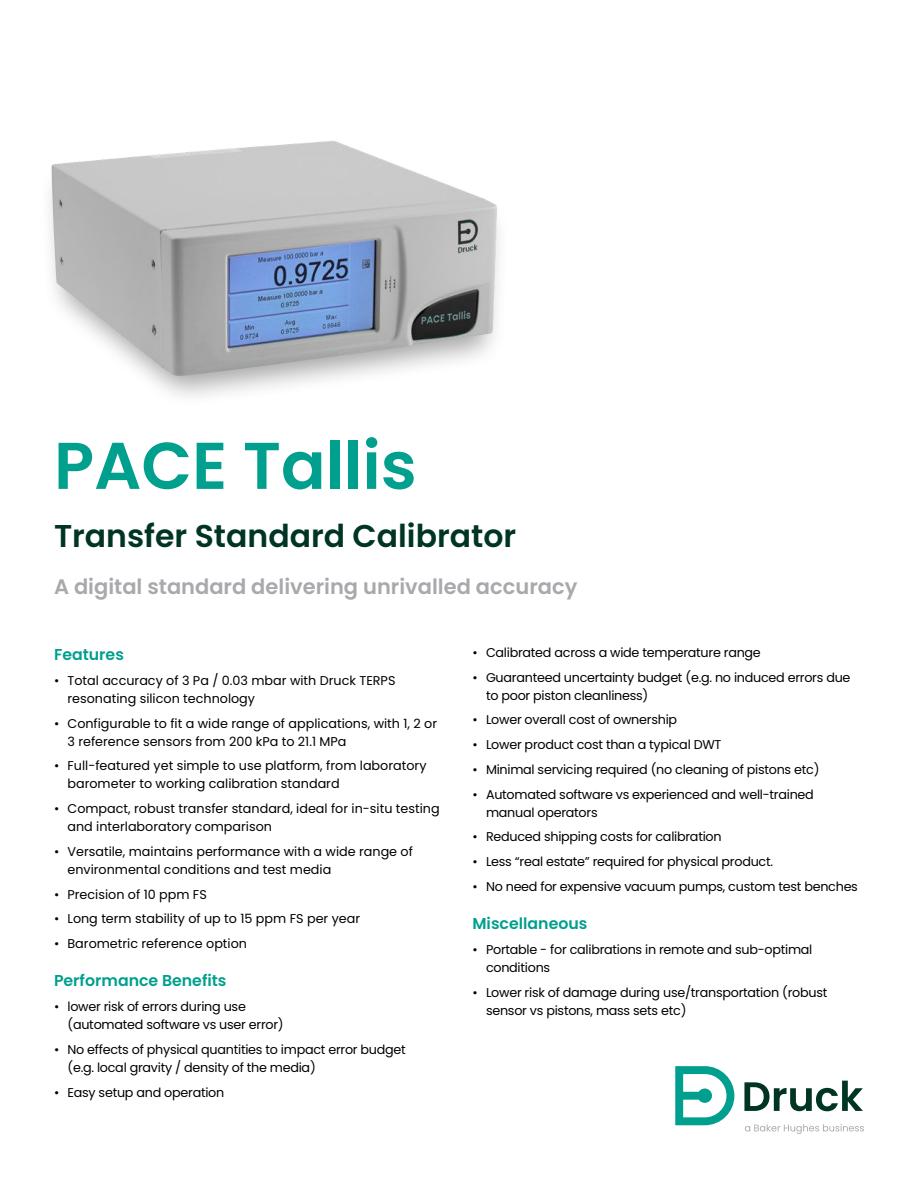
<style>
.page{position:relative;width:918px;height:1188px;background:#fff}
.page>*{position:absolute;margin:0;border:0;box-sizing:border-box;transform-origin:0 0}
.t1{font:600 66px "Poppins";color:#009f8e}
.t2{font:600 31.5px "Poppins";color:#003525}
.t3{font:600 21px "Poppins";color:#a7a9ac}
.t4{font:600 15.75px "Poppins";color:#009f8e}
.t5{font:12.75px/18px "Poppins";letter-spacing:-.02em;color:#000}
.t6{font:12.75px/18px "Poppins";color:#000}
</style>
<div class="page">
<div style="left:40px;top:139px;width:469px;height:269px;background:#000;opacity:.35"></div>
<img style="left:52px;top:141px;width:445px;height:236px">
<svg style="left:675px;top:1066px;width:59px;height:59px"></svg>
<svg style="left:744px;top:1081px;width:119px;height:30px"></svg>
<svg style="left:745px;top:1124px;width:119px;height:10px"></svg>
<h1 class="t1" style="left:54px;top:426px;width:364px">PACE Tallis</h1>
<h2 class="t2" style="left:54px;top:517px;width:464px">Transfer Standard Calibrator</h2>
<h3 class="t3" style="left:54px;top:574px;width:525px">A digital standard delivering unrivalled accuracy</h3>
<p class="t4" style="left:54px;top:645px;width:71px">Features</p>
<p class="t6" style="left:68px;top:672px;width:329px;text-indent:-14px">• Total accuracy of 3 Pa / 0.03 mbar with Druck TERPS resonating silicon technology</p>
<p class="t6" style="left:68px;top:714px;width:371px;text-indent:-14px">• Configurable to fit a wide range of applications, with 1, 2 or<br>3 reference sensors from 200 kPa to 21.1 MPa</p>
<p class="t6" style="left:68px;top:757px;width:361px;text-indent:-14px">• Full-featured yet simple to use platform, from laboratory barometer to working calibration standard</p>
<p class="t6" style="left:68px;top:800px;width:374px;text-indent:-14px">• Compact, robust transfer standard, ideal for in-situ testing and interlaboratory comparison</p>
<p class="t6" style="left:68px;top:843px;width:347px;text-indent:-14px">• Versatile, maintains performance with a wide range of environmental conditions and test media</p>
<p class="t6" style="left:54px;top:885px;width:154px">• Precision of 10 ppm FS</p>
<p class="t6" style="left:54px;top:910px;width:308px">• Long term stability of up to 15 ppm FS per year</p>
<p class="t6" style="left:54px;top:935px;width:195px">• Barometric reference option</p>
<p class="t4" style="left:54px;top:971px;width:174px">Performance Benefits</p>
<p class="t5" style="left:68px;top:998px;width:218px;text-indent:-14px">• lower risk of errors during use (automated software vs user error)</p>
<p class="t5" style="left:68px;top:1041px;width:340px;text-indent:-14px">• No effects of physical quantities to impact error budget (e.g. local gravity / density of the media)</p>
<p class="t5" style="left:54px;top:1083px;width:172px">• Easy setup and operation</p>
<p class="t5" style="left:472px;top:644px;width:290px">• Calibrated across a wide temperature range</p>
<p class="t5" style="left:486px;top:668px;width:366px;text-indent:-14px">• Guaranteed uncertainty budget (e.g. no induced errors due to poor piston cleanliness)</p>
<p class="t5" style="left:472px;top:711px;width:206px">• Lower overall cost of ownership</p>
<p class="t5" style="left:472px;top:736px;width:251px">• Lower product cost than a typical DWT</p>
<p class="t5" style="left:472px;top:761px;width:349px">• Minimal servicing required (no cleaning of pistons etc)</p>
<p class="t5" style="left:486px;top:785px;width:329px;text-indent:-14px">• Automated software vs experienced and well-trained manual operators</p>
<p class="t5" style="left:472px;top:828px;width:251px">• Reduced shipping costs for calibration</p>
<p class="t5" style="left:472px;top:853px;width:302px">• Less “real estate” required for physical product.</p>
<p class="t5" style="left:472px;top:878px;width:387px">• No need for expensive vacuum pumps, custom test benches</p>
<p class="t4" style="left:472px;top:914px;width:116px">Miscellaneous</p>
<p class="t5" style="left:486px;top:941px;width:328px;text-indent:-14px">• Portable - for calibrations in remote and sub-optimal conditions</p>
<p class="t5" style="left:486px;top:983px;width:343px;text-indent:-14px">• Lower risk of damage during use/transportation (robust sensor vs pistons, mass sets etc)</p>
</div>
